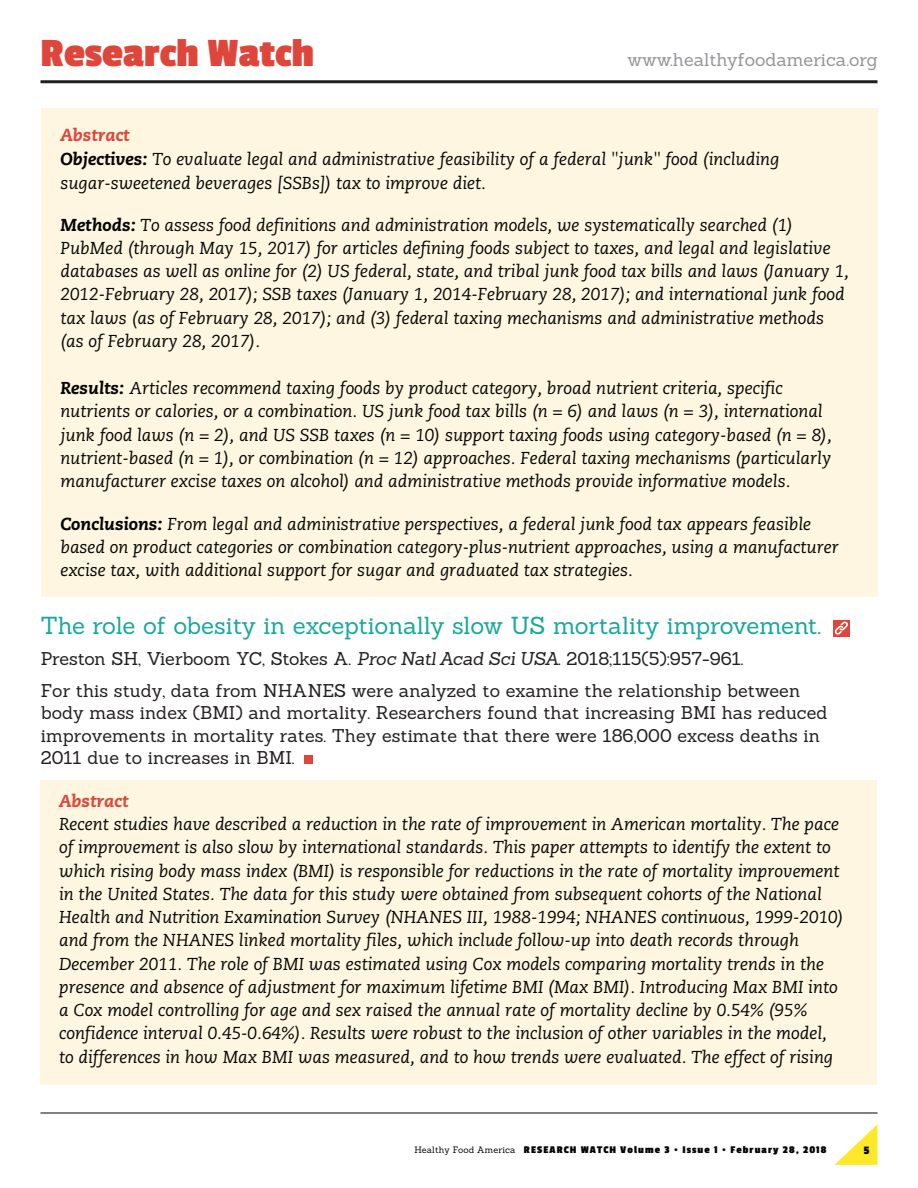
<style>
.page{position:relative;width:918px;height:1188px;background:#fff}
.page>*{position:absolute;margin:0;border:0;box-sizing:border-box;transform-origin:0 0}
.t1{font:700 42px "Passion One";color:#df463b}
.t2{font:24px "Sanchez";letter-spacing:-.005em;color:#18a89d}
.t3{font:18px/22.5px "Sanchez";color:#231f20}
.t4{font:18px "Sanchez";color:#939598}
.t5{font:italic 17.25px/23.2px "Caecilia";color:#040503}
.t6{font:italic 800 17.25px "Caecilia";color:#df463b}
.t7{font:700 12px "Passion One";color:#050504}
.t8{font:700 10.8px "Passion One";letter-spacing:.1em;color:#050504}
.s1{font-weight:800;color:#df463b}
.s2{font-weight:800}
.s3{font-style:italic}
.s4{font-family:"Sanchez";font-weight:400;font-size:9px}
</style>
<div class="page">
<hr style="left:40px;top:1112px;width:838px;height:2px;background:#231f20">
<svg style="left:835px;top:1124px;width:43px;height:41px"></svg>
<hr style="left:41px;top:80px;width:837px;height:3px;background:#231f20">
<div style="left:41px;top:108px;width:837px;height:489px;background:#fef6e0"></div>
<div style="left:40px;top:780px;width:837px;height:305px;background:#fef6e0"></div>
<div style="left:833px;top:620px;width:17px;height:16px;background:#df463b"></div>
<svg style="left:835px;top:621px;width:13px;height:14px"></svg>
<div style="left:305px;top:756px;width:8px;height:8px;background:#df463b"></div>
<h1 class="t1" style="left:40px;top:31px;width:276px">Research Watch</h1>
<p class="t4" style="left:628px;top:48px;width:252px">www.healthyfoodamerica.org</p>
<p class="t5" style="left:60px;top:124px;width:720px;line-height:24px"><span class="s1">Abstract<br></span><span class="s2">Objectives:</span> To evaluate legal and administrative feasibility of a federal "junk" food (including sugar-sweetened beverages [SSBs]) tax to improve diet.</p>
<p class="t5" style="left:60px;top:213px;width:790px"><span class="s2">Methods:</span> To assess food definitions and administration models, we systematically searched (1)<br>PubMed (through May 15, 2017) for articles defining foods subject to taxes, and legal and legislative databases as well as online for (2) US federal, state, and tribal junk food tax bills and laws (January 1, 2012-February 28, 2017); SSB taxes (January 1, 2014-February 28, 2017); and international junk food tax laws (as of February 28, 2017); and (3) federal taxing mechanisms and administrative methods (as of February 28, 2017).</p>
<p class="t5" style="left:60px;top:377px;width:773px"><span class="s2">Results:</span> Articles recommend taxing foods by product category, broad nutrient criteria, specific nutrients or calories, or a combination. US junk food tax bills (n = 6) and laws (n = 3), international junk food laws (n = 2), and US SSB taxes (n = 10) support taxing foods using category-based (n = 8), nutrient-based (n = 1), or combination (n = 12) approaches. Federal taxing mechanisms (particularly manufacturer excise taxes on alcohol) and administrative methods provide informative models.</p>
<p class="t5" style="left:60px;top:513px;width:780px"><span class="s2">Conclusions:</span> From legal and administrative perspectives, a federal junk food tax appears feasible based on product categories or combination category-plus-nutrient approaches, using a manufacturer excise tax, with additional support for sugar and graduated tax strategies.</p>
<h2 class="t2" style="left:41px;top:610px;width:782px">The role of obesity in exceptionally slow US mortality improvement.</h2>
<p class="t3" style="left:41px;top:647px;width:704px">Preston SH, Vierboom YC, Stokes A. <span class="s3">Proc Natl Acad Sci USA</span>. 2018;115(5):957-961.</p>
<p class="t3" style="left:41px;top:679px;width:788px">For this study, data from NHANES were analyzed to examine the relationship between body mass index (BMI) and mortality. Researchers found that increasing BMI has reduced improvements in mortality rates. They estimate that there were 186,000 excess deaths in 2011 due to increases in BMI.</p>
<p class="t6" style="left:59px;top:791px;width:71px">Abstract</p>
<p class="t5" style="left:59px;top:813px;width:786px">Recent studies have described a reduction in the rate of improvement in American mortality. The pace of improvement is also slow by international standards. This paper attempts to identify the extent to which rising body mass index (BMI) is responsible for reductions in the rate of mortality improvement in the United States. The data for this study were obtained from subsequent cohorts of the National Health and Nutrition Examination Survey (NHANES III, 1988-1994; NHANES continuous, 1999-2010) and from the NHANES linked mortality files, which include follow-up into death records through December 2011. The role of BMI was estimated using Cox models comparing mortality trends in the presence and absence of adjustment for maximum lifetime BMI (Max BMI). Introducing Max BMI into a Cox model controlling for age and sex raised the annual rate of mortality decline by 0.54% (95% confidence interval 0.45-0.64%). Results were robust to the inclusion of other variables in the model, to differences in how Max BMI was measured, and to how trends were evaluated. The effect of rising</p>
<p class="t8" style="left:414px;top:1144px;width:414px"><span class="s4">Healthy Food America</span> RESEARCH WATCH Volume 3 • Issue 1 • February 28, 2018</p>
<p class="t7" style="left:864px;top:1144px;width:7px">5</p>
</div>
